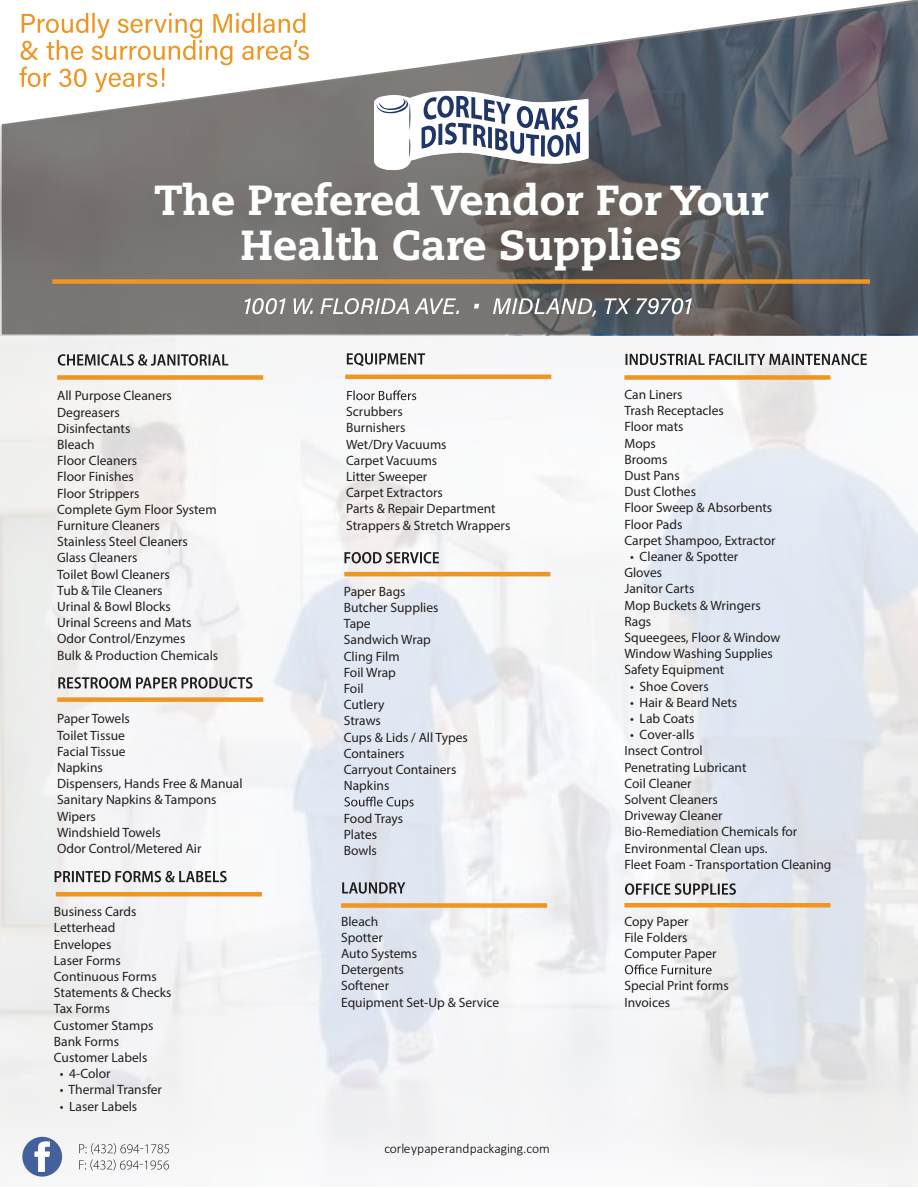
<style>
.page{position:relative;width:918px;height:1188px;background:#fff}
.page>*{position:absolute;margin:0;border:0;box-sizing:border-box;transform-origin:0 0}
.t1{font:800 42px/45px "Caecilia LT Pro 85";color:#feffff;text-align:center}
.t2{font:13.5px/16.2px "Myriad Pro";color:#231f20}
.t3{font:300 13.5px "Calibri";color:#000}
</style>
<div class="page">
<img style="left:0;top:124px;width:918px;height:1062px">
<svg style="left:2px;top:0;width:916px;height:335px;background:#7c7c7e"></svg>
<div style="left:52px;top:279px;width:818px;height:5px;background:#ee9621"></div>
<div style="left:57px;top:375px;width:206px;height:5px;background:#ee9621"></div>
<div style="left:624px;top:375px;width:206px;height:5px;background:#ee9621"></div>
<hr style="left:344px;top:572px;width:206px;height:4px;background:#ee9621">
<hr style="left:345px;top:375px;width:206px;height:4px;background:#ee9621">
<div style="left:624px;top:903px;width:206px;height:5px;background:#ee9621"></div>
<div style="left:57px;top:697px;width:206px;height:5px;background:#ee9621"></div>
<div style="left:341px;top:903px;width:206px;height:5px;background:#ee9621"></div>
<svg style="left:58px;top:354px;width:170px;height:12px"></svg>
<svg style="left:626px;top:354px;width:241px;height:11px"></svg>
<svg style="left:58px;top:677px;width:195px;height:12px"></svg>
<svg style="left:342px;top:882px;width:63px;height:12px"></svg>
<svg style="left:625px;top:964px;width:87px;height:10px"></svg>
<svg style="left:625px;top:883px;width:111px;height:12px"></svg>
<svg style="left:347px;top:390px;width:69px;height:10px"></svg>
<svg style="left:347px;top:353px;width:78px;height:13px"></svg>
<svg style="left:344px;top:797px;width:70px;height:12px"></svg>
<svg style="left:344px;top:552px;width:95px;height:11px"></svg>
<svg style="left:22px;top:1137px;width:40px;height:40px"></svg>
<hr style="left:56px;top:892px;width:206px;height:4px;background:#ee9621">
<svg style="left:55px;top:871px;width:172px;height:11px"></svg>
<svg style="left:19px;top:13px;width:290px;height:79px"></svg>
<svg style="left:245px;top:298px;width:447px;height:18px"></svg>
<svg style="left:79px;top:1143px;width:90px;height:28px"></svg>
<svg style="left:374px;top:90px;width:215px;height:80px"></svg>
<h1 class="t1" style="left:154px;top:176px;width:615px">The Prefered Vendor For Your<br>Health Care Supplies</h1>
<p class="t2" style="left:57px;top:388px;width:163px">All Purpose Cleaners<br>Degreasers<br>Disinfectants<br>Bleach<br>Floor Cleaners<br>Floor Finishes<br>Floor Strippers<br>Complete Gym Floor System<br>Furniture Cleaners<br>Stainless Steel Cleaners<br>Glass Cleaners<br>Toilet Bowl Cleaners<br>Tub &amp; Tile Cleaners<br>Urinal &amp; Bowl Blocks<br>Urinal Screens and Mats<br>Odor Control/Enzymes<br>Bulk &amp; Production Chemicals</p>
<p class="t2" style="left:624px;top:386px;width:153px">Can Liners<br>Trash Receptacles<br>Floor mats<br>Mops<br>Brooms<br>Dust Pans<br>Dust Clothes<br>Floor Sweep &amp; Absorbents<br>Floor Pads<br>Carpet Shampoo, Extractor</p>
<p class="t2" style="left:346px;top:403px;width:166px">Scrubbers<br>Burnishers<br>Wet/Dry Vacuums<br>Carpet Vacuums<br>Litter Sweeper<br>Carpet Extractors<br>Parts &amp; Repair Department<br>Strappers &amp; Stretch Wrappers</p>
<p class="t2" style="left:624px;top:548px;width:158px;text-indent:6px">• Cleaner &amp; Spotter<br>Gloves<br>Janitor Carts<br>Mop Buckets &amp; Wringers<br>Rags<br>Squeegees, Floor &amp; Window<br>Window Washing Supplies<br>Safety Equipment</p>
<p class="t2" style="left:630px;top:678px;width:80px">• Shoe Covers</p>
<p class="t2" style="left:630px;top:694px;width:109px">• Hair &amp; Beard Nets</p>
<p class="t2" style="left:630px;top:710px;width:66px">• Lab Coats</p>
<p class="t2" style="left:624px;top:726px;width:208px;text-indent:6px">• Cover-alls<br>Insect Control<br>Penetrating Lubricant<br>Coil Cleaner<br>Solvent Cleaners<br>Driveway Cleaner<br>Bio-Remediation Chemicals for<br>Environmental Clean ups.<br>Fleet Foam - Transportation Cleaning</p>
<p class="t2" style="left:344px;top:583px;width:126px">Paper Bags<br>Butcher Supplies<br>Tape<br>Sandwich Wrap<br>Cling Film<br>Foil Wrap<br>Foil<br>Cutlery<br>Straws<br>Cups &amp; Lids / All Types<br>Containers<br>Carryout Containers<br>Napkins</p>
<p class="t2" style="left:344px;top:810px;width:61px">Food Trays<br>Plates<br>Bowls</p>
<p class="t2" style="left:57px;top:711px;width:187px">Paper Towels<br>Toilet Tissue<br>Facial Tissue<br>Napkins<br>Dispensers, Hands Free &amp; Manual<br>Sanitary Napkins &amp; Tampons<br>Wipers<br>Windshield Towels<br>Odor Control/Metered Air</p>
<p class="t2" style="left:54px;top:903px;width:119px">Business Cards<br>Letterhead<br>Envelopes<br>Laser Forms<br>Continuous Forms<br>Statements &amp; Checks<br>Tax Forms<br>Customer Stamps<br>Bank Forms<br>Customer Labels</p>
<p class="t2" style="left:60px;top:1065px;width:52px">• 4-Color</p>
<p class="t2" style="left:60px;top:1081px;width:104px">• Thermal Transfer</p>
<p class="t2" style="left:60px;top:1098px;width:79px">• Laser Labels</p>
<p class="t2" style="left:341px;top:913px;width:160px">Bleach<br>Spotter<br>Auto Systems<br>Detergents<br>Softener<br>Equipment Set-Up &amp; Service</p>
<p class="t2" style="left:624px;top:913px;width:94px">Copy Paper<br>File Folders<br>Computer Paper</p>
<p class="t2" style="left:624px;top:978px;width:106px">Special Print forms<br>Invoices</p>
<p class="t3" style="left:384px;top:1140px;width:167px">corleypaperandpackaging.com</p>
</div>
